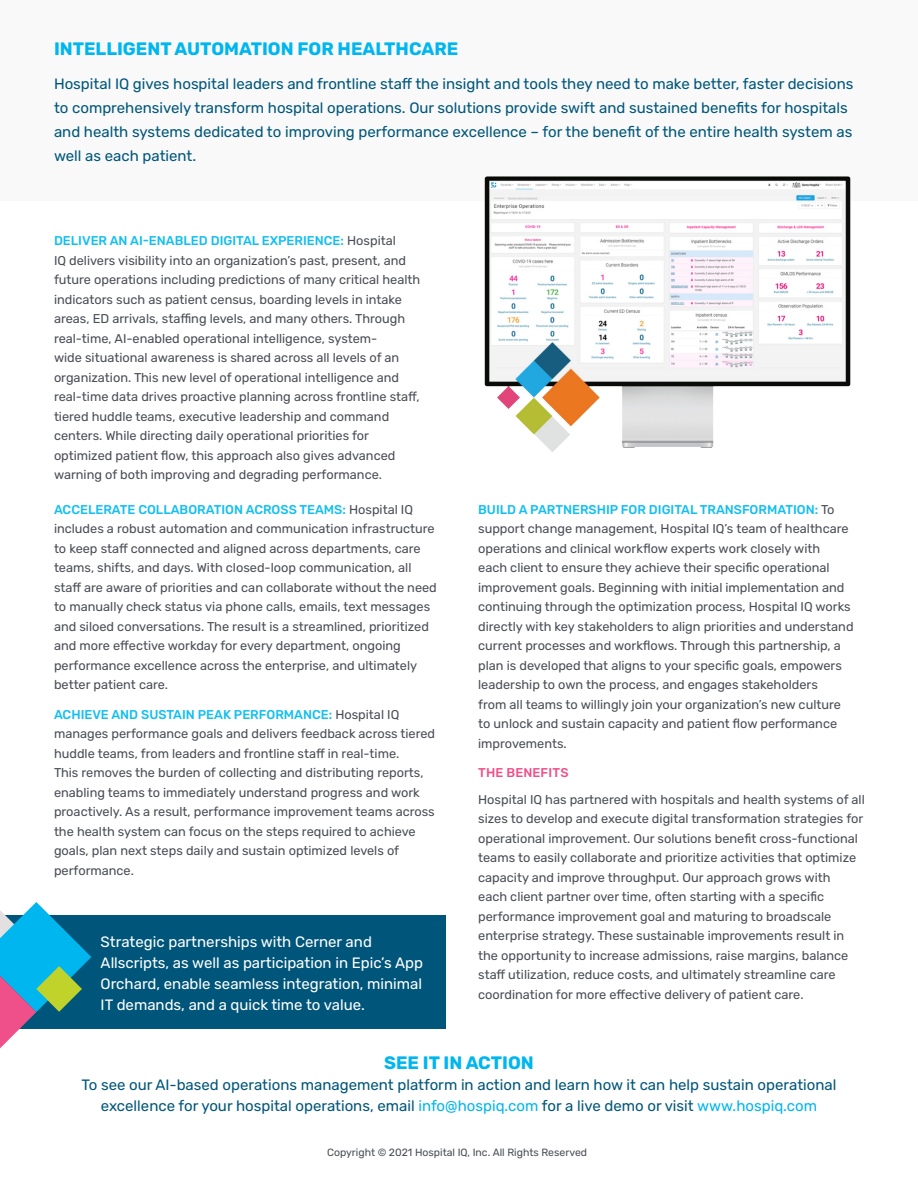
<style>
.page{position:relative;width:918px;height:1188px;background:#fff}
.page>*{position:absolute;margin:0;border:0;box-sizing:border-box;transform-origin:0 0}
.Body{font:700 18px "Rubik";color:#00b6ef}
.Body-2{font:15px/24px "Rubik";color:#00567a}
.Body-3{font:15px/21px "Rubik";color:#fff}
.Body-4{font:12.75px/19.5px "Rubik";color:#4a4d56}
.t1{font:500 12.75px "Rubik";letter-spacing:.01em;color:#f05089}
.Body-5{font:10.5px "Rubik";color:#4a4d56}
.s1{font-weight:500;color:#13bff1}
.s2{color:#00b6ef}
</style>
<div class="page">
<div style="left:0;top:915px;width:445px;height:113px;background:#00567a"></div>
<div style="left:0;top:0;width:918px;height:201px;background:#f9f9f9"></div>
<svg style="left:0;top:902px;width:91px;height:146px"></svg>
<img style="left:485px;top:176px;width:365px;height:276px">
<p class="Body" style="left:54px;top:38px;width:406px">INTELLIGENT AUTOMATION FOR HEALTHCARE</p>
<p class="Body-2" style="left:54px;top:72px;width:801px">Hospital IQ gives hospital leaders and frontline staff the insight and tools they need to make better, faster decisions to comprehensively transform hospital operations. Our solutions provide swift and sustained benefits for hospitals and health systems dedicated to improving performance excellence – for the benefit of the entire health system as well as each patient.</p>
<h1 class="Body-4" style="left:54px;top:232px;width:368px"><span class="s1">DELIVER AN AI-ENABLED DIGITAL EXPERIENCE:</span> Hospital<br>IQ delivers visibility into an organization’s past, present, and future operations including predictions of many critical health indicators such as patient census, boarding levels in intake areas, ED arrivals, staffing levels, and many others. Through real-time, AI-enabled operational intelligence, system-<br>wide situational awareness is shared across all levels of an organization. This new level of operational intelligence and real-time data drives proactive planning across frontline staff, tiered huddle teams, executive leadership and command centers. While directing daily operational priorities for optimized patient flow, this approach also gives advanced warning of both improving and degrading performance.</h1>
<p class="Body-4" style="left:54px;top:500px;width:384px"><span class="s1">ACCELERATE COLLABORATION ACROSS TEAMS:</span> Hospital IQ includes a robust automation and communication infrastructure to keep staff connected and aligned across departments, care teams, shifts, and days. With closed-loop communication, all staff are aware of priorities and can collaborate without the need to manually check status via phone calls, emails, text messages and siloed conversations. The result is a streamlined, prioritized and more effective workday for every department, ongoing performance excellence across the enterprise, and ultimately better patient care.</p>
<p class="Body-4" style="left:54px;top:705px;width:383px"><span class="s1">ACHIEVE AND SUSTAIN PEAK PERFORMANCE:</span> Hospital IQ manages performance goals and delivers feedback across tiered huddle teams, from leaders and frontline staff in real-time.<br>This removes the burden of collecting and distributing reports, enabling teams to immediately understand progress and work proactively. As a result, performance improvement teams across the health system can focus on the steps required to achieve goals, plan next steps daily and sustain optimized levels of performance.</p>
<p class="Body-3" style="left:101px;top:932px;width:324px">Strategic partnerships with Cerner and Allscripts, as well as participation in Epic’s App Orchard, enable seamless integration, minimal IT demands, and a quick time to value.</p>
<p class="Body-4" style="left:478px;top:500px;width:377px"><span class="s1">BUILD A PARTNERSHIP FOR DIGITAL TRANSFORMATION:</span> To support change management, Hospital IQ’s team of healthcare operations and clinical workflow experts work closely with<br>each client to ensure they achieve their specific operational improvement goals. Beginning with initial implementation and continuing through the optimization process, Hospital IQ works directly with key stakeholders to align priorities and understand current processes and workflows. Through this partnership, a plan is developed that aligns to your specific goals, empowers leadership to own the process, and engages stakeholders<br>from all teams to willingly join your organization’s new culture to unlock and sustain capacity and patient flow performance improvements.</p>
<h1 class="t1" style="left:478px;top:766px;width:92px">THE BENEFITS</h1>
<p class="Body-4" style="left:478px;top:790px;width:388px">Hospital IQ has partnered with hospitals and health systems of all sizes to develop and execute digital transformation strategies for operational improvement. Our solutions benefit cross-functional teams to easily collaborate and prioritize activities that optimize capacity and improve throughput. Our approach grows with<br>each client partner over time, often starting with a specific performance improvement goal and maturing to broadscale enterprise strategy. These sustainable improvements result in the opportunity to increase admissions, raise margins, balance staff utilization, reduce costs, and ultimately streamline care coordination for more effective delivery of patient care.</p>
<p class="Body" style="left:384px;top:1052px;width:151px">SEE IT IN ACTION</p>
<p class="Body-2" style="left:81px;top:1074px;width:757px;line-height:21px;text-align:center">To see our AI-based operations management platform in action and learn how it can help sustain operational excellence for your hospital operations, email <span class="s2">info@hospiq.com</span> for a live demo or visit <span class="s2">www.hospiq.com</span></p>
<p class="Body-5" style="left:327px;top:1146px;width:262px">Copyright © 2021 Hospital IQ, Inc. All Rights Reserved</p>
</div>
